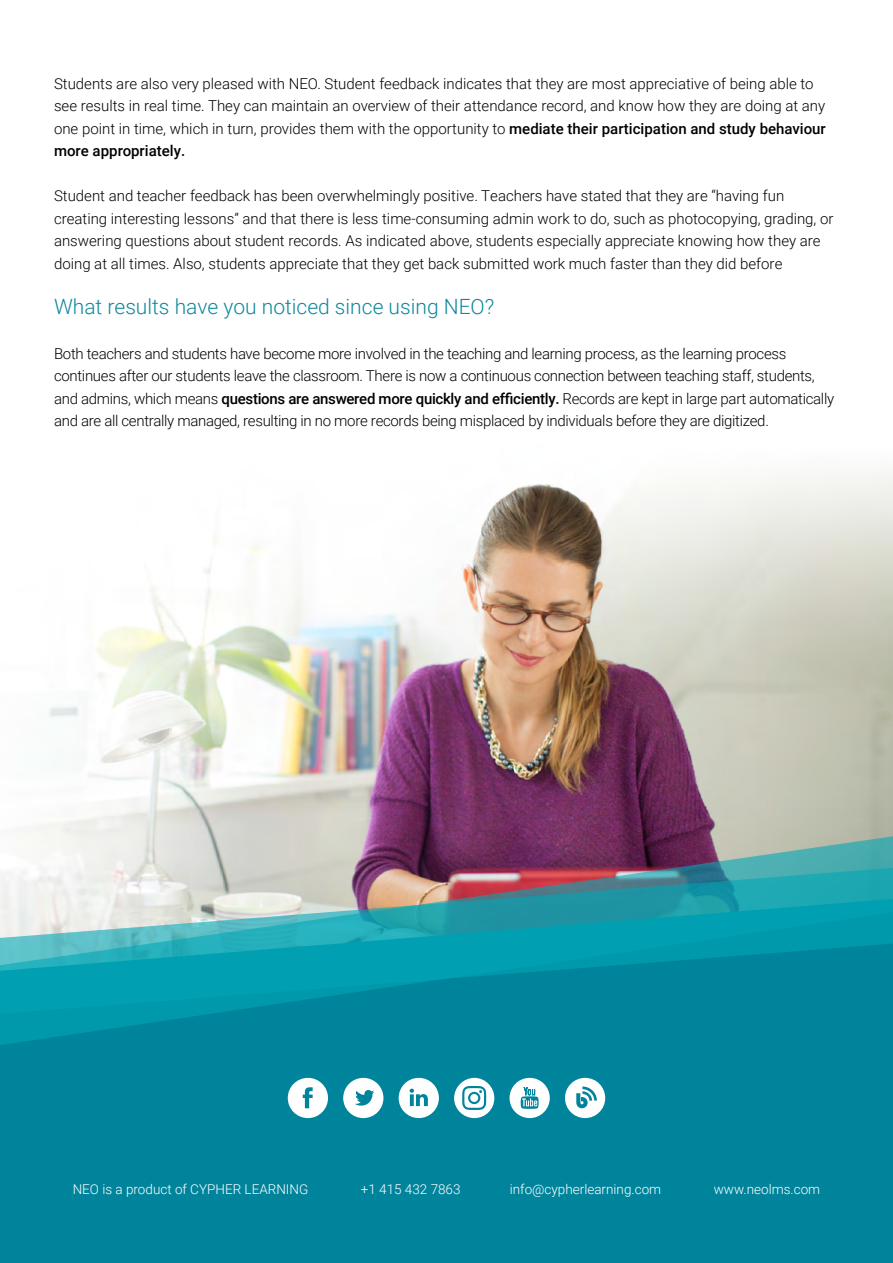
<style>
.page{position:relative;width:893px;height:1263px;background:#fff}
.page>*{position:absolute;margin:0;border:0;box-sizing:border-box;transform-origin:0 0}
.t1{font:300 21px "Roboto";color:#0e879e}
.t2{font:300 15px/22.5px "Roboto";color:#000}
.t3{font:300 15px/22.5px "Roboto";letter-spacing:-.02em;color:#000}
.t4{font:300 13.5px "Roboto";color:#fff}
.s1{font-weight:500}
</style>
<div class="page">
<img style="left:26px;top:472px;width:867px;height:361px">
<div style="left:0;top:1048px;width:893px;height:215px;background:#00849c"></div>
<svg style="left:0;top:833px;width:893px;height:215px;background:#429baa"></svg>
<div style="left:288px;top:1078px;width:40px;height:40px;background:#fff;border-radius:50%"></div>
<svg style="left:303px;top:1087px;width:10px;height:21px"></svg>
<div style="left:343px;top:1078px;width:40px;height:40px;background:#fff;border-radius:50%"></div>
<svg style="left:355px;top:1090px;width:19px;height:15px"></svg>
<div style="left:399px;top:1078px;width:40px;height:40px;background:#fff;border-radius:50%"></div>
<svg style="left:410px;top:1089px;width:18px;height:17px"></svg>
<div style="left:509px;top:1078px;width:41px;height:40px;background:#fff;border-radius:50%"></div>
<svg style="left:521px;top:1087px;width:18px;height:22px"></svg>
<div style="left:565px;top:1078px;width:40px;height:40px;background:#fff;border-radius:50%"></div>
<svg style="left:576px;top:1086px;width:21px;height:22px"></svg>
<div style="left:454px;top:1078px;width:40px;height:40px;background:#fff;border-radius:50%"></div>
<svg style="left:462px;top:1086px;width:24px;height:24px"></svg>
<p class="t2" style="left:54px;top:72px;width:773px">Students are also very pleased with NEO. Student feedback indicates that they are most appreciative of being able to see results in real time. They can maintain an overview of their attendance record, and know how they are doing at any one point in time, which in turn, provides them with the opportunity to <span class="s1">mediate their participation and study behaviour more appropriately.</span></p>
<p class="t2" style="left:54px;top:184px;width:781px">Student and teacher feedback has been overwhelmingly positive. Teachers have stated that they are “having fun creating interesting lessons” and that there is less time-consuming admin work to do, such as photocopying, grading, or answering questions about student records. As indicated above, students especially appreciate knowing how they are doing at all times. Also, students appreciate that they get back submitted work much faster than they did before</p>
<h1 class="t1" style="left:54px;top:292px;width:442px">What results have you noticed since using NEO?</h1>
<p class="t3" style="left:54px;top:342px;width:782px">Both teachers and students have become more involved in the teaching and learning process, as the learning process continues after our students leave the classroom. There is now a continuous connection between teaching staff, students, and admins, which means <span class="s1">questions are answered more quickly and efficiently.</span> Records are kept in large part automatically and are all centrally managed, resulting in no more records being misplaced by individuals before they are digitized.</p>
<p class="t4" style="left:73px;top:1180px;width:237px">NEO is a product of CYPHER LEARNING</p>
<p class="t4" style="left:361px;top:1180px;width:101px">+1 415 432 7863</p>
<p class="t4" style="left:510px;top:1180px;width:153px">info@cypherlearning.com</p>
<p class="t4" style="left:714px;top:1180px;width:108px">www.neolms.com</p>
</div>
